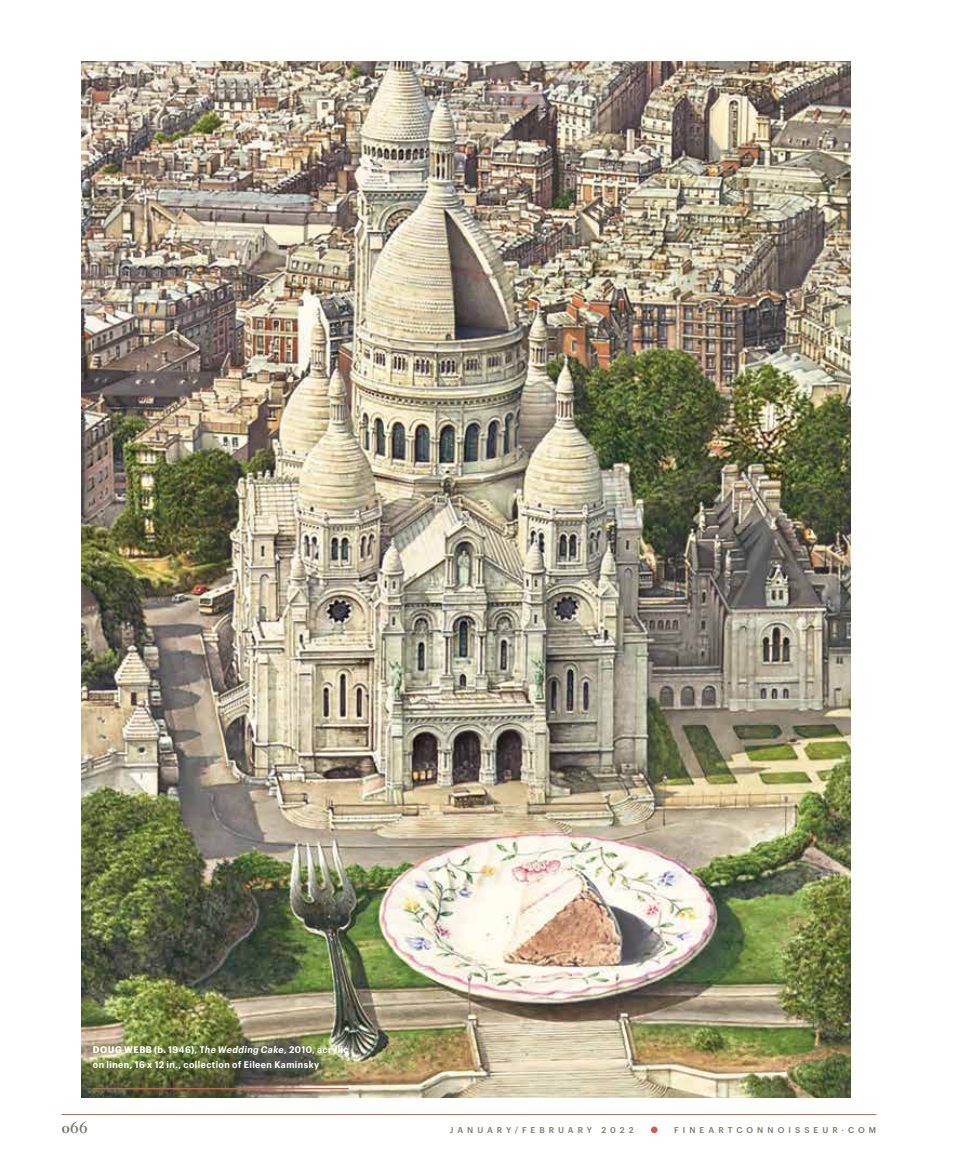
<style>
.page{position:relative;width:972px;height:1175px;background:#fff}
.page>*{position:absolute;margin:0;border:0;box-sizing:border-box;transform-origin:0 0}
.t1{font:700 16.5px "Caslon Classico";color:#7a7667}
.t2{font:600 9.3px/15px "Graphik Narrow";letter-spacing:.045em;color:#fff}
.t3{font:500 8.25px "Graphik";letter-spacing:.485em;color:#7a7667}
.s1{font-weight:700}
.s2{font-style:italic}
.s3{color:#c9644a}
</style>
<div class="page">
<hr style="left:62px;top:1114px;width:814px;height:1px;background:#c9644a">
<div style="left:651px;top:1126px;width:7px;height:7px;background:#c9644a;border-radius:50%"></div>
<img style="left:81px;top:62px;width:769px;height:1035px">
<hr style="left:93px;top:1087px;width:256px;height:2px;background:#c9644a">
<p class="t2" style="left:93px;top:1041px;width:257px"><span class="s1">DOUG WEBB</span> (b. 1946), T<span class="s2">he Wedding Cake</span>, 2010, acrylic on linen, 16 x 12 in., collection of Eileen Kaminsky</p>
<h1 class="t1" style="left:62px;top:1116px;width:28px">066</h1>
<p class="t3" style="left:450px;top:1124px;width:185px">JANUARY<span class="s3">/</span>FEBRUARY 2022</p>
<p class="t3" style="left:674px;top:1124px;width:204px">FINEARTCONNOISSEUR·COM</p>
</div>
